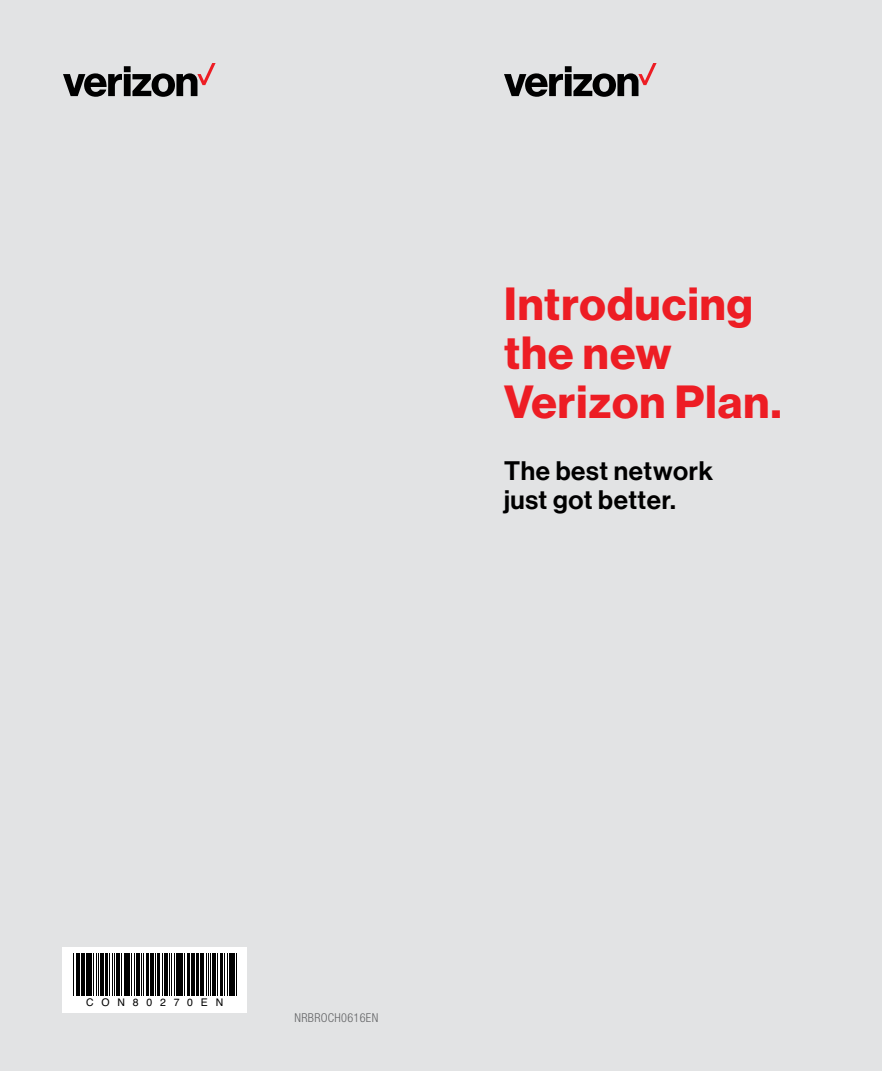
<style>
.page{position:relative;width:882px;height:1071px;background:#fff}
.page>*{position:absolute;margin:0;border:0;box-sizing:border-box;transform-origin:0 0}
.t1{font:45.5px/49px "N Haas Grotesk DS Std 75 Bd";letter-spacing:.025em;color:#ed1d24}
.t2{font:26.25px/29.8px "N Haas Grotesk DS Std 65 Md";letter-spacing:.025em;color:#000}
.t3{font:300 condensed 12.25px "Helvetica Neue LT Std";letter-spacing:.025em;color:#636466}
.t4{font:10.5px "Helvetica";letter-spacing:.74em;color:#000}
</style>
<div class="page">
<div style="left:441px;top:0;width:441px;height:1071px;background:#e2e3e4"></div>
<div style="left:0;top:0;width:441px;height:1071px;background:#e2e3e4"></div>
<svg style="left:504px;top:63px;width:153px;height:34px"></svg>
<svg style="left:63px;top:63px;width:153px;height:34px"></svg>
<div style="left:62px;top:948px;width:185px;height:65px;background:#fff"></div>
<hr style="left:73px;top:953px;width:1px;height:43px;background:#000">
<hr style="left:76px;top:953px;width:1px;height:43px;background:#000">
<hr style="left:78px;top:953px;width:2px;height:43px;background:#000">
<hr style="left:81px;top:953px;width:2px;height:43px;background:#000">
<hr style="left:84px;top:953px;width:1px;height:43px;background:#000">
<hr style="left:86px;top:953px;width:3px;height:43px;background:#000">
<hr style="left:90px;top:953px;width:2px;height:43px;background:#000">
<hr style="left:93px;top:953px;width:1px;height:43px;background:#000">
<hr style="left:96px;top:953px;width:1px;height:43px;background:#000">
<hr style="left:98px;top:953px;width:1px;height:43px;background:#000">
<hr style="left:100px;top:953px;width:2px;height:43px;background:#000">
<hr style="left:103px;top:953px;width:1px;height:43px;background:#000">
<hr style="left:105px;top:953px;width:3px;height:43px;background:#000">
<hr style="left:109px;top:953px;width:1px;height:43px;background:#000">
<hr style="left:112px;top:953px;width:1px;height:43px;background:#000">
<hr style="left:114px;top:953px;width:1px;height:43px;background:#000">
<hr style="left:116px;top:953px;width:1px;height:43px;background:#000">
<hr style="left:118px;top:953px;width:2px;height:43px;background:#000">
<hr style="left:121px;top:953px;width:1px;height:43px;background:#000">
<hr style="left:124px;top:953px;width:3px;height:43px;background:#000">
<hr style="left:128px;top:953px;width:2px;height:43px;background:#000">
<hr style="left:131px;top:953px;width:1px;height:43px;background:#000">
<hr style="left:134px;top:953px;width:1px;height:43px;background:#000">
<hr style="left:136px;top:953px;width:2px;height:43px;background:#000">
<hr style="left:139px;top:953px;width:1px;height:43px;background:#000">
<hr style="left:141px;top:953px;width:1px;height:43px;background:#000">
<hr style="left:143px;top:953px;width:1px;height:43px;background:#000">
<hr style="left:146px;top:953px;width:3px;height:43px;background:#000">
<hr style="left:150px;top:953px;width:2px;height:43px;background:#000">
<hr style="left:153px;top:953px;width:1px;height:43px;background:#000">
<hr style="left:155px;top:953px;width:1px;height:43px;background:#000">
<hr style="left:157px;top:953px;width:2px;height:43px;background:#000">
<hr style="left:162px;top:953px;width:1px;height:43px;background:#000">
<hr style="left:164px;top:953px;width:1px;height:43px;background:#000">
<hr style="left:165px;top:953px;width:3px;height:43px;background:#000">
<hr style="left:169px;top:953px;width:1px;height:43px;background:#000">
<hr style="left:171px;top:953px;width:1px;height:43px;background:#000">
<hr style="left:174px;top:953px;width:1px;height:43px;background:#000">
<hr style="left:176px;top:953px;width:2px;height:43px;background:#000">
<hr style="left:179px;top:953px;width:3px;height:43px;background:#000">
<hr style="left:183px;top:953px;width:1px;height:43px;background:#000">
<hr style="left:184px;top:953px;width:1px;height:43px;background:#000">
<hr style="left:188px;top:953px;width:2px;height:43px;background:#000">
<hr style="left:191px;top:953px;width:2px;height:43px;background:#000">
<hr style="left:194px;top:953px;width:1px;height:43px;background:#000">
<hr style="left:196px;top:953px;width:3px;height:43px;background:#000">
<hr style="left:200px;top:953px;width:1px;height:43px;background:#000">
<hr style="left:201px;top:953px;width:3px;height:43px;background:#000">
<hr style="left:206px;top:953px;width:1px;height:43px;background:#000">
<hr style="left:208px;top:953px;width:1px;height:43px;background:#000">
<hr style="left:210px;top:953px;width:1px;height:43px;background:#000">
<hr style="left:212px;top:953px;width:1px;height:43px;background:#000">
<hr style="left:214px;top:953px;width:2px;height:43px;background:#000">
<hr style="left:217px;top:953px;width:1px;height:43px;background:#000">
<hr style="left:220px;top:953px;width:3px;height:43px;background:#000">
<hr style="left:224px;top:953px;width:1px;height:43px;background:#000">
<hr style="left:227px;top:953px;width:1px;height:43px;background:#000">
<hr style="left:229px;top:953px;width:2px;height:43px;background:#000">
<hr style="left:232px;top:953px;width:3px;height:43px;background:#000">
<hr style="left:236px;top:953px;width:1px;height:43px;background:#000">
<p class="t1" style="left:504px;top:280px;width:279px">Introducing the new<br>Verizon Plan.</p>
<p class="t2" style="left:504px;top:456px;width:211px">The best network just got better.</p>
<p class="t4" style="left:86px;top:994px;width:139px">CON80270EN</p>
<p class="t3" style="left:295px;top:1011px;width:85px">NRBROCH0616EN</p>
</div>
